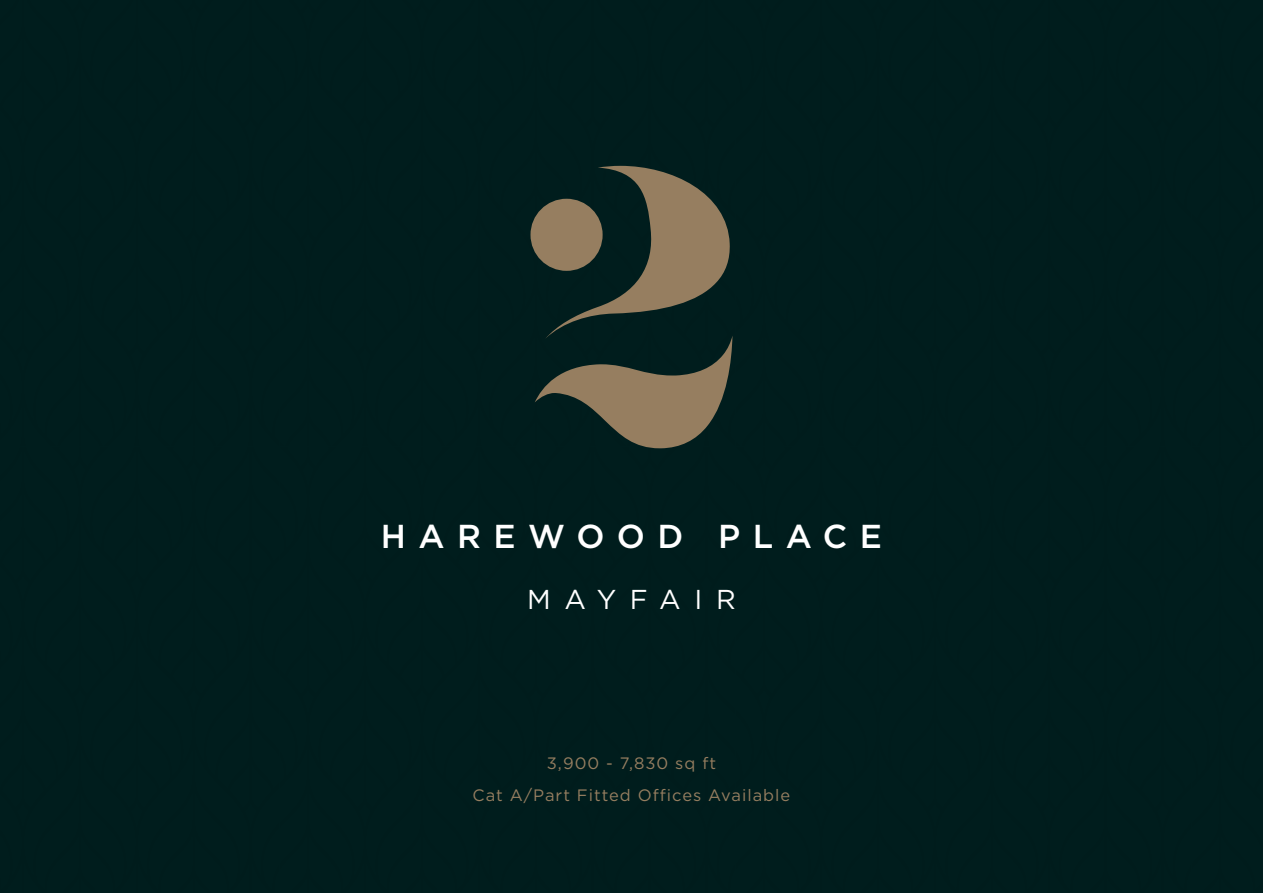
<style>
.page{position:relative;width:1263px;height:893px;background:#fff}
.page>*{position:absolute;margin:0;border:0;box-sizing:border-box;transform-origin:0 0}
.t1{font:500 33.15px "Gotham";letter-spacing:.375em;color:#fff}
.t2{font:27.3px "Gotham";letter-spacing:.5em;color:#fff}
.t3{font:16.5px/32.5px "Gotham";letter-spacing:.06em;color:#967e60;text-align:center}
</style>
<div class="page">
<div style="left:280px;top:447px;width:455px;height:446px;background:#001d1d"></div>
<div style="left:0;top:447px;width:279px;height:446px;background:#001d1d"></div>
<div style="left:280px;top:0;width:455px;height:446px;background:#001d1d"></div>
<div style="left:0;top:0;width:279px;height:446px;background:#001d1d"></div>
<div style="left:736px;top:447px;width:455px;height:446px;background:#001d1d"></div>
<div style="left:1191px;top:0;width:72px;height:893px;background:#001d1d"></div>
<div style="left:736px;top:0;width:455px;height:446px;background:#001d1d"></div>
<svg style="left:530px;top:166px;width:202px;height:282px;background:#404639"></svg>
<h1 class="t1" style="left:381px;top:518px;width:503px">HAREWOOD PLACE</h1>
<h2 class="t2" style="left:527px;top:585px;width:210px">MAYFAIR</h2>
<p class="t3" style="left:473px;top:746px;width:319px">3,900 - 7,830 sq ft<br>Cat A/Part Fitted Offices Available</p>
</div>
